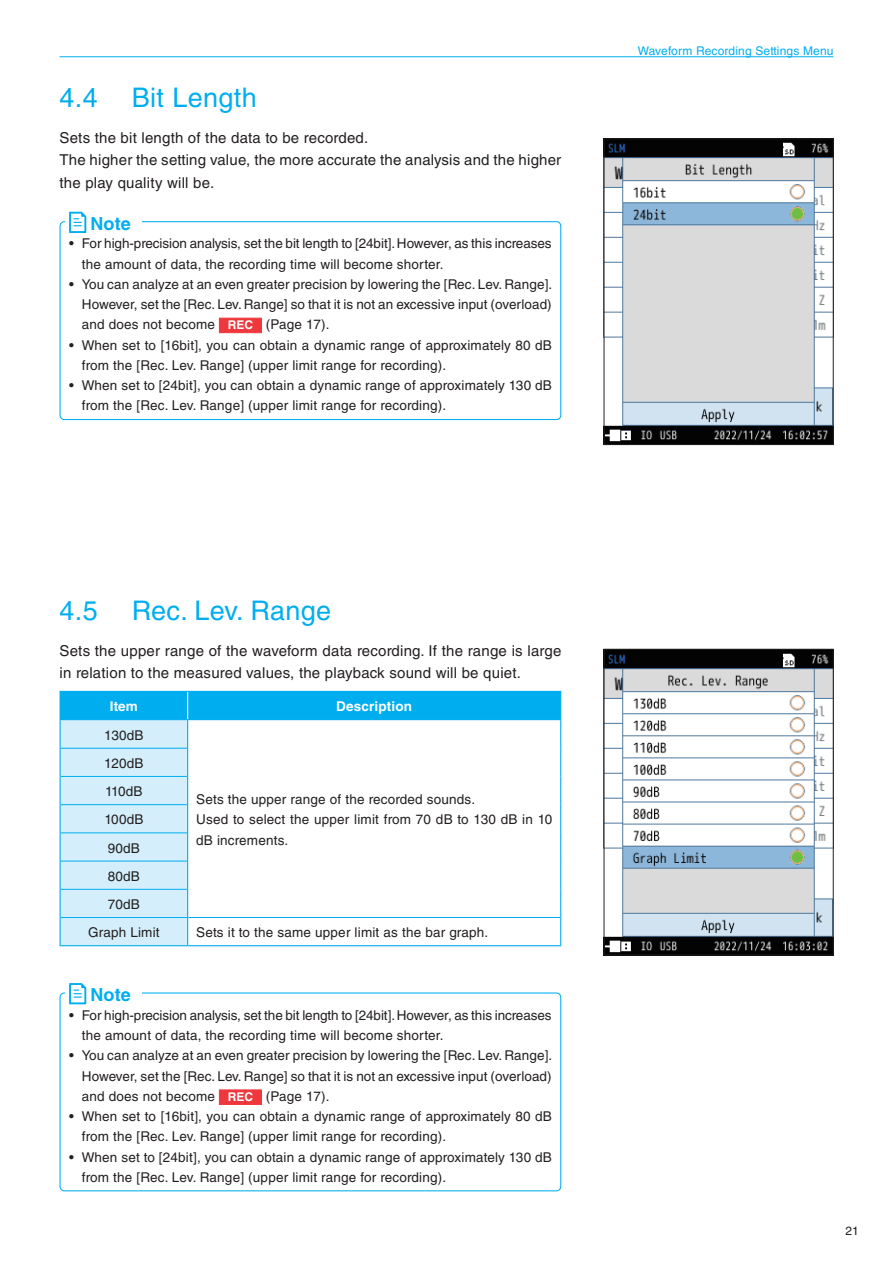
<style>
.page{position:relative;width:893px;height:1263px;background:#fff}
.page>*{position:absolute;margin:0;border:0;box-sizing:border-box;transform-origin:0 0}
.t1{font:27px "Helvetica LT Std";letter-spacing:.015em;color:#00aeef}
.t2{font:700 18px "Helvetica LT Std";letter-spacing:.015em;color:#00aeef}
.t3{font:15px/22.5px "Helvetica LT Std";letter-spacing:.015em;color:#231f20}
.t4{font:13.5px/20.2px "Helvetica LT Std";letter-spacing:.015em;color:#231f20}
.t5{font:13.5px/20.2px "Helvetica LT Std";letter-spacing:-.005em;color:#231f20}
.t6{font:700 13.5px "Helvetica LT Std";letter-spacing:.015em;color:#fff}
.t7{font:12px "Helvetica LT Std";letter-spacing:.015em;color:#00aeef}
.t8{font:12px "Helvetica LT Std";color:#231f20}
.s1{font-weight:700;font-size:12px;color:#fff}
</style>
<div class="page">
<hr style="left:60px;top:57px;width:773px;height:1px;background:#00aeef">
<div style="left:219px;top:318px;width:43px;height:15px;background:#ee383d;border:1px solid #ee383d"></div>
<div style="left:60px;top:221px;width:501px;height:199px;border:1px solid #00aeef;border-radius:4px"></div>
<div style="left:65px;top:212px;width:76px;height:21px;background:#fff"></div>
<svg style="left:69px;top:212px;width:17px;height:21px"></svg>
<svg style="left:60px;top:691px;width:501px;height:254px"></svg>
<hr style="left:60px;top:945px;width:128px;height:1px;background:#00aeef">
<hr style="left:188px;top:945px;width:373px;height:1px;background:#00aeef">
<div style="left:219px;top:1090px;width:43px;height:14px;background:#ee383d"></div>
<div style="left:60px;top:992px;width:501px;height:199px;border:1px solid #00aeef;border-radius:4px"></div>
<div style="left:65px;top:983px;width:76px;height:21px;background:#fff"></div>
<svg style="left:69px;top:983px;width:17px;height:21px"></svg>
<img style="left:606px;top:141px;width:225px;height:302px">
<div style="left:604px;top:139px;width:229px;height:306px;border:1px solid #231f20"></div>
<img style="left:606px;top:651px;width:225px;height:302px">
<div style="left:604px;top:649px;width:229px;height:306px;border:1px solid #231f20"></div>
<h1 class="t1" style="left:60px;top:82px;width:40px">4.4</h1>
<h1 class="t1" style="left:132px;top:82px;width:126px">Bit Length</h1>
<p class="t3" style="left:60px;top:126px;width:503px">Sets the bit length of the data to be recorded.<br>The higher the setting value, the more accurate the analysis and the higher the play quality will be.</p>
<h2 class="t2" style="left:90px;top:212px;width:42px">Note</h2>
<p class="t5" style="left:82px;top:234px;width:471px;text-indent:-13px">• For high-precision analysis, set the bit length to [24bit]. However, as this increases the amount of data, the recording time will become shorter.</p>
<p class="t4" style="left:82px;top:274px;width:472px;text-align:justify;text-indent:-13px">• You can analyze at an even greater precision by lowering the [Rec. Lev. Range].<br>However, set the [Rec. Lev. Range] so that it is not an excessive input (overload) and does not become <span class="s1">REC</span> (Page 17).</p>
<p class="t4" style="left:82px;top:335px;width:471px;text-indent:-13px">• When set to [16bit], you can obtain a dynamic range of approximately 80 dB from the [Rec. Lev. Range] (upper limit range for recording).</p>
<p class="t4" style="left:82px;top:375px;width:471px;text-indent:-13px">• When set to [24bit], you can obtain a dynamic range of approximately 130 dB from the [Rec. Lev. Range] (upper limit range for recording).</p>
<h1 class="t1" style="left:60px;top:595px;width:40px">4.5</h1>
<h1 class="t1" style="left:132px;top:595px;width:201px">Rec. Lev. Range</h1>
<p class="t3" style="left:60px;top:639px;width:503px">Sets the upper range of the waveform data recording. If the range is large in relation to the measured values, the playback sound will be quiet.</p>
<p class="t6" style="left:110px;top:698px;width:30px">Item</p>
<p class="t6" style="left:336px;top:698px;width:77px">Description</p>
<p class="t4" style="left:104px;top:725px;width:41px">130dB</p>
<p class="t4" style="left:88px;top:749px;width:73px;line-height:28.2px;text-align:center">120dB<br>110dB<br>100dB<br>90dB<br>80dB<br>70dB<br>Graph Limit</p>
<h2 class="t2" style="left:90px;top:984px;width:42px">Note</h2>
<p class="t4" style="left:196px;top:789px;width:358px">Sets the upper range of the recorded sounds.<br>Used to select the upper limit from 70 dB to 130 dB in 10 dB increments.</p>
<p class="t4" style="left:196px;top:922px;width:294px">Sets it to the same upper limit as the bar graph.</p>
<p class="t5" style="left:82px;top:1005px;width:471px;text-indent:-13px">• For high-precision analysis, set the bit length to [24bit]. However, as this increases the amount of data, the recording time will become shorter.</p>
<p class="t4" style="left:82px;top:1045px;width:472px;text-align:justify;text-indent:-13px">• You can analyze at an even greater precision by lowering the [Rec. Lev. Range].<br>However, set the [Rec. Lev. Range] so that it is not an excessive input (overload) and does not become <span class="s1">REC</span> (Page 17).</p>
<p class="t4" style="left:82px;top:1106px;width:471px;text-indent:-13px">• When set to [16bit], you can obtain a dynamic range of approximately 80 dB from the [Rec. Lev. Range] (upper limit range for recording).</p>
<p class="t4" style="left:82px;top:1147px;width:471px;text-indent:-13px">• When set to [24bit], you can obtain a dynamic range of approximately 130 dB from the [Rec. Lev. Range] (upper limit range for recording).</p>
<p class="t7" style="left:638px;top:43px;width:197px">Waveform Recording Settings Menu</p>
<p class="t8" style="left:845px;top:1224px;width:15px">21</p>
</div>
